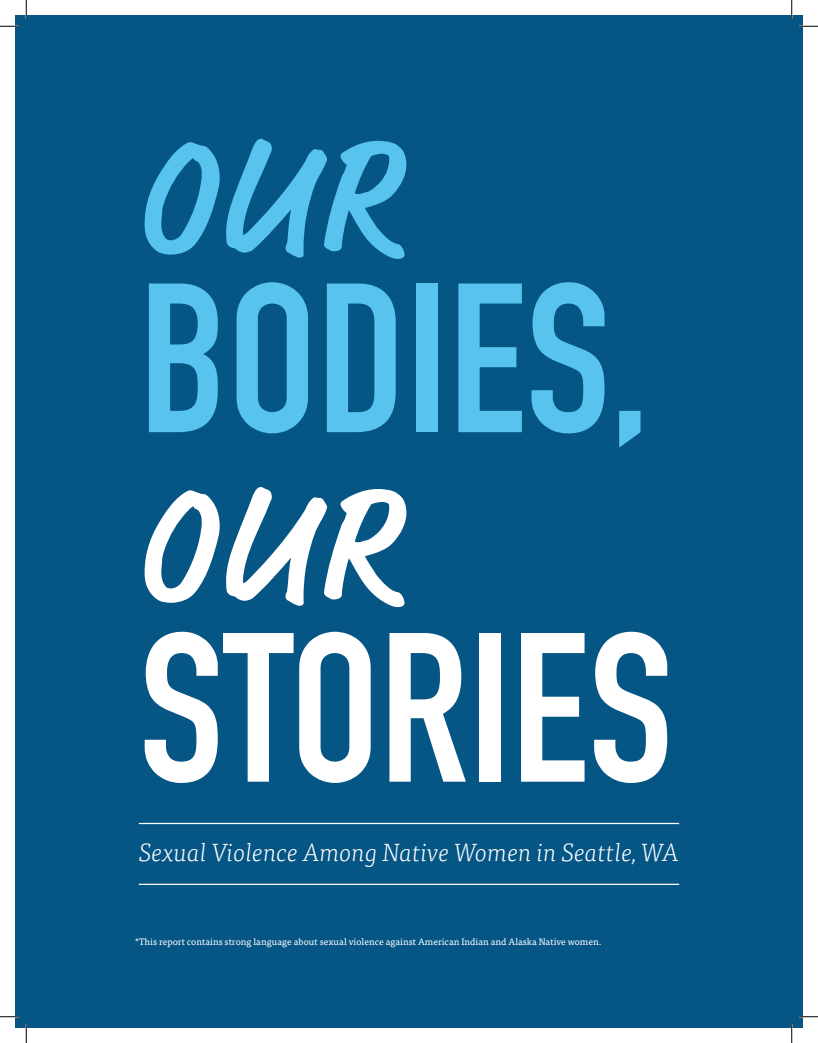
<style>
.page{position:relative;width:818px;height:1043px;background:#fff}
.page>*{position:absolute;margin:0;border:0;box-sizing:border-box;transform-origin:0 0}
.t1{font:700 208.75px "DIN Condensed";color:#57c3ee}
.t2{font:700 208.75px "DIN Condensed";color:#fff}
.body_big{font:italic 300 25px "Tisa Pro";color:#fff}
.t3{font:9.38px "Tisa Pro";color:#fff}
</style>
<div class="page">
<div style="left:15px;top:15px;width:787px;height:1013px;background:#055585"></div>
<svg style="left:145px;top:142px;width:75px;height:112px"></svg>
<svg style="left:226px;top:139px;width:180px;height:120px"></svg>
<svg style="left:145px;top:490px;width:75px;height:112px"></svg>
<svg style="left:226px;top:487px;width:180px;height:120px"></svg>
<hr style="left:139px;top:883px;width:540px;height:2px;background:#fff">
<hr style="left:139px;top:822px;width:540px;height:2px;background:#fff">
<svg style="left:0;top:25px;width:19px;height:2px"></svg>
<svg style="left:799px;top:25px;width:19px;height:2px"></svg>
<svg style="left:0;top:1015px;width:19px;height:2px"></svg>
<svg style="left:799px;top:1015px;width:19px;height:2px"></svg>
<svg style="left:25px;top:0;width:2px;height:19px"></svg>
<svg style="left:25px;top:1024px;width:2px;height:18px"></svg>
<svg style="left:790px;top:0;width:2px;height:19px"></svg>
<svg style="left:790px;top:1024px;width:2px;height:18px"></svg>
<h2 class="t1" style="left:139px;top:236px;width:512px">BODIES,</h2>
<h2 class="t2" style="left:139px;top:586px;width:535px">STORIES</h2>
<p class="body_big" style="left:139px;top:835px;width:542px">Sexual Violence Among Native Women in Seattle, WA</p>
<p class="t3" style="left:135px;top:934px;width:468px">*This report contains strong language about sexual violence against American Indian and Alaska Native women.</p>
</div>
